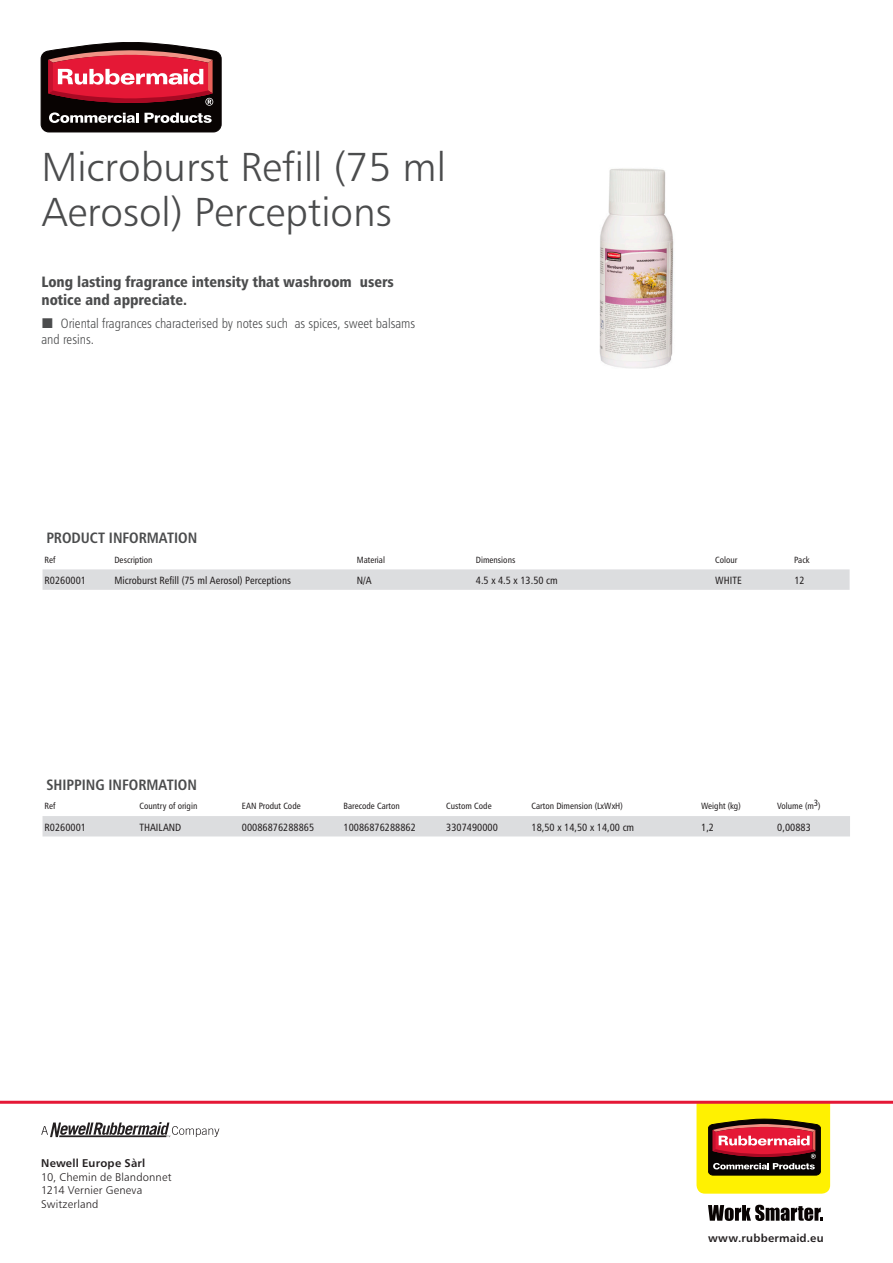
<style>
.page{position:relative;width:893px;height:1263px;background:#fff}
.page>*{position:absolute;margin:0;border:0;box-sizing:border-box;transform-origin:0 0}
.t1{font:40.5px/45px "Humanist 777 BT Light B";color:#4b4c4d}
.t2{font:15px/18px "Humanist 777 BT Black Condensed B";color:#4b4c4d}
.t3{font:15px "Humanist 777 BT Bold Condensed B";color:#4b4c4d}
.t4{font:13.5px/16.2px "Humanist 777 BT Light Condensed B";color:#4b4c4d}
.t5{font:11.25px "Humanist 777 BT Light B";letter-spacing:.015em;color:#231f20}
.t6{font:11.25px "Humanist 777 BT Bold B";letter-spacing:.02em;color:#231f20}
.t7{font:10.5px "Humanist 777 BT Roman Condensed B";color:#231f20}
.t8{font:9px "Humanist 777 BT Roman Condensed B";color:#231f20}
</style>
<div class="page">
<svg style="left:41px;top:1122px;width:178px;height:15px"></svg>
<svg style="left:696px;top:1104px;width:134px;height:90px;background:#bd8e20"></svg>
<svg style="left:708px;top:1205px;width:115px;height:16px"></svg>
<svg style="left:41px;top:42px;width:180px;height:90px;background:#863942"></svg>
<div style="left:43px;top:569px;width:807px;height:21px;background:#dcdddf"></div>
<div style="left:43px;top:816px;width:807px;height:20px;background:#dcdddf"></div>
<hr style="left:0;top:1101px;width:893px;height:3px;background:#e51836">
<img style="left:599px;top:168px;width:75px;height:201px">
<p class="t1" style="left:41px;top:143px;width:406px">Microburst Refill (75 ml<br>Aerosol) Perceptions</p>
<p class="t2" style="left:41px;top:273px;width:354px">Long lasting fragrance intensity that washroom users notice and appreciate.</p>
<p class="t4" style="left:41px;top:315px;width:375px;text-indent:19px">Oriental fragrances characterised by notes such as spices, sweet balsams and resins.</p>
<p class="t3" style="left:46px;top:528px;width:153px">PRODUCT INFORMATION</p>
<p class="t8" style="left:45px;top:554px;width:12px">Ref</p>
<p class="t8" style="left:114px;top:554px;width:40px">Description</p>
<p class="t8" style="left:357px;top:554px;width:30px">Material</p>
<p class="t8" style="left:476px;top:554px;width:41px">Dimensions</p>
<p class="t8" style="left:715px;top:554px;width:24px">Colour</p>
<p class="t8" style="left:794px;top:554px;width:17px">Pack</p>
<p class="t7" style="left:45px;top:574px;width:43px">R0260001</p>
<p class="t7" style="left:114px;top:574px;width:178px">Microburst Refill (75 ml Aerosol) Perceptions</p>
<p class="t7" style="left:357px;top:574px;width:16px">N/A</p>
<p class="t7" style="left:476px;top:574px;width:84px">4.5 x 4.5 x 13.50 cm</p>
<p class="t7" style="left:715px;top:574px;width:28px">WHITE</p>
<p class="t7" style="left:794px;top:574px;width:12px">12</p>
<p class="t3" style="left:46px;top:775px;width:152px">SHIPPING INFORMATION</p>
<p class="t8" style="left:45px;top:801px;width:12px">Ref</p>
<p class="t8" style="left:139px;top:801px;width:59px">Country of origin</p>
<p class="t8" style="left:242px;top:801px;width:60px">EAN Produt Code</p>
<p class="t8" style="left:344px;top:801px;width:58px">Barecode Carton</p>
<p class="t8" style="left:446px;top:801px;width:47px">Custom Code</p>
<p class="t8" style="left:531px;top:801px;width:93px">Carton Dimension (LxWxH)</p>
<p class="t8" style="left:701px;top:801px;width:41px">Weight (kg)</p>
<p class="t8" style="left:777px;top:801px;width:45px">Volume (m3)</p>
<p class="t7" style="left:45px;top:820px;width:43px">R0260001</p>
<p class="t7" style="left:139px;top:820px;width:43px">THAILAND</p>
<p class="t7" style="left:242px;top:820px;width:74px">00086876288865</p>
<p class="t7" style="left:344px;top:820px;width:74px">10086876288862</p>
<p class="t7" style="left:446px;top:820px;width:53px">3307490000</p>
<p class="t7" style="left:531px;top:820px;width:104px">18,50 x 14,50 x 14,00 cm</p>
<p class="t7" style="left:701px;top:820px;width:14px">1,2</p>
<p class="t7" style="left:777px;top:820px;width:35px">0,00883</p>
<p class="t6" style="left:41px;top:1156px;width:106px">Newell Europe Sàrl</p>
<p class="t5" style="left:41px;top:1170px;width:132px">10, Chemin de Blandonnet</p>
<p class="t5" style="left:41px;top:1183px;width:103px">1214 Vernier Geneva</p>
<p class="t5" style="left:41px;top:1197px;width:59px">Switzerland</p>
<p class="t6" style="left:708px;top:1231px;width:117px">www.rubbermaid.eu</p>
</div>
